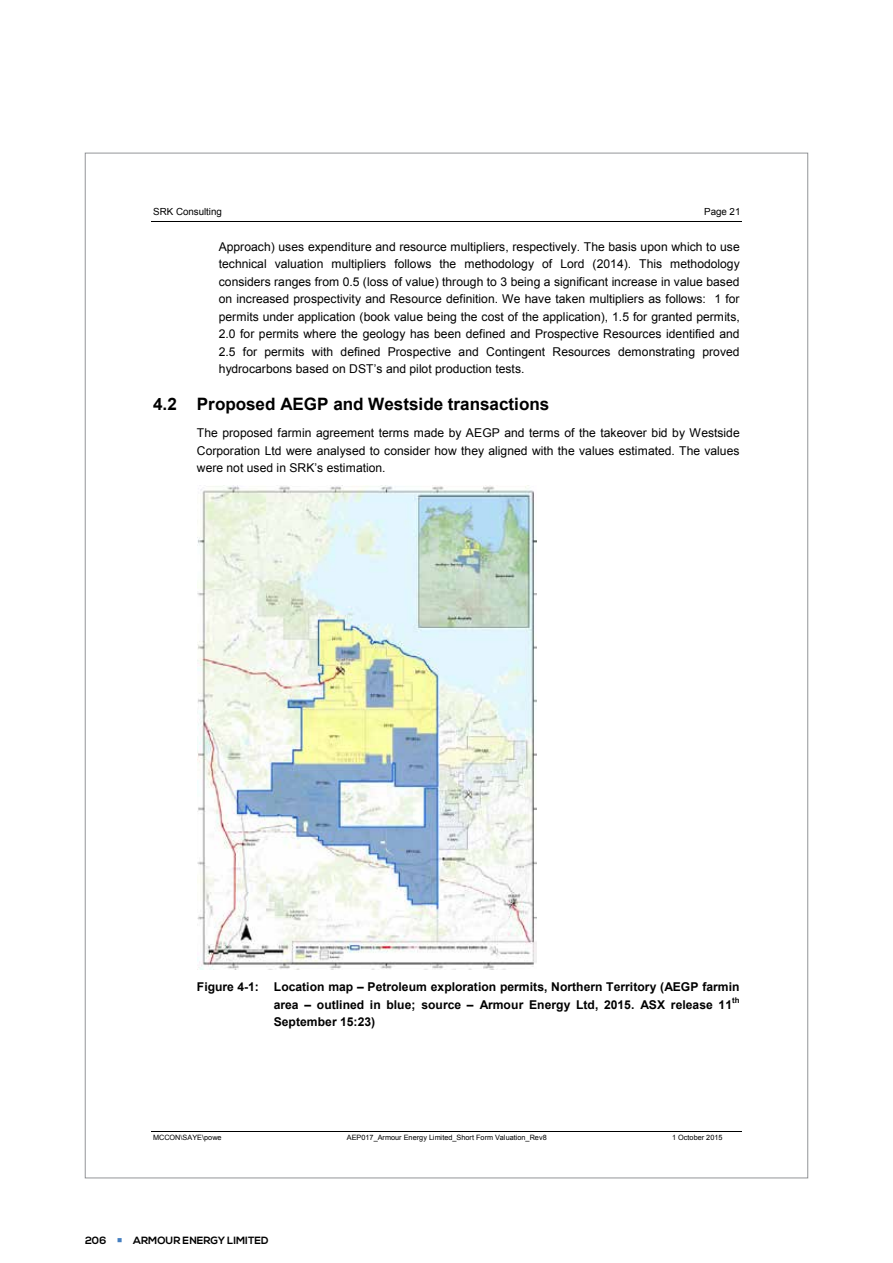
<style>
.page{position:relative;width:893px;height:1263px;background:#fff}
.page>*{position:absolute;margin:0;border:0;box-sizing:border-box;transform-origin:0 0}
.t1{font:700 17.1px "Arial";color:#000}
.t2{font:12.15px/17.5px "Arial";color:#000;text-align:justify}
.t3{font:700 12.15px/17.4px "Arial";color:#000}
.t4{font:700 10.5px "Nexa";color:#000}
.t5{font:9.75px "Arial";letter-spacing:-.005em;color:#000}
.t6{font:700 7.95px "Arial";color:#000}
.t7{font:7.35px "Arial";letter-spacing:.005em;color:#000}
.s1{color:#447fc1}
</style>
<div class="page">
<hr style="left:151px;top:221px;width:590px;height:1px;background:#000">
<img style="left:197px;top:486px;width:340px;height:483px">
<hr style="left:151px;top:1131px;width:590px;height:1px;background:#000">
<p class="t5" style="left:153px;top:205px;width:70px">SRK Consulting</p>
<p class="t5" style="left:704px;top:205px;width:38px">Page 21</p>
<p class="t2" style="left:219px;top:238px;width:523px">Approach) uses expenditure and resource multipliers, respectively. The basis upon which to use technical valuation multipliers follows the methodology of Lord (2014). This methodology considers ranges from 0.5 (loss of value) through to 3 being a significant increase in value based on increased prospectivity and Resource definition. We have taken multipliers as follows: 1 for permits under application (book value being the cost of the application), 1.5 for granted permits, 2.0 for permits where the geology has been defined and Prospective Resources identified and 2.5 for permits with defined Prospective and Contingent Resources demonstrating proved hydrocarbons based on DST’s and pilot production tests.</p>
<h1 class="t1" style="left:153px;top:392px;width:398px">4.2 Proposed AEGP and Westside transactions</h1>
<p class="t2" style="left:197px;top:424px;width:544px">The proposed farmin agreement terms made by AEGP and terms of the takeover bid by Westside Corporation Ltd were analysed to consider how they aligned with the values estimated. The values were not used in SRK’s estimation.</p>
<p class="t3" style="left:274px;top:979px;width:467px;text-indent:-77px">Figure 4-1: Location map – Petroleum exploration permits, Northern Territory (AEGP farmin area – outlined in blue; source – Armour Energy Ltd, 2015. ASX release 11</p>
<p class="t6" style="left:732px;top:994px;width:9px">th</p>
<p class="t3" style="left:274px;top:1014px;width:103px">September 15:23)</p>
<p class="t7" style="left:153px;top:1132px;width:70px">MCCON\SAYE\powe</p>
<p class="t7" style="left:347px;top:1132px;width:201px">AEP017_Armour Energy Limited_Short Form Valuation_Rev8</p>
<p class="t7" style="left:672px;top:1132px;width:52px">1 October 2015</p>
<p class="t4" style="left:85px;top:1234px;width:185px">206 <span class="s1">○</span> ARMOUR ENERGY LIMITED</p>
</div>
